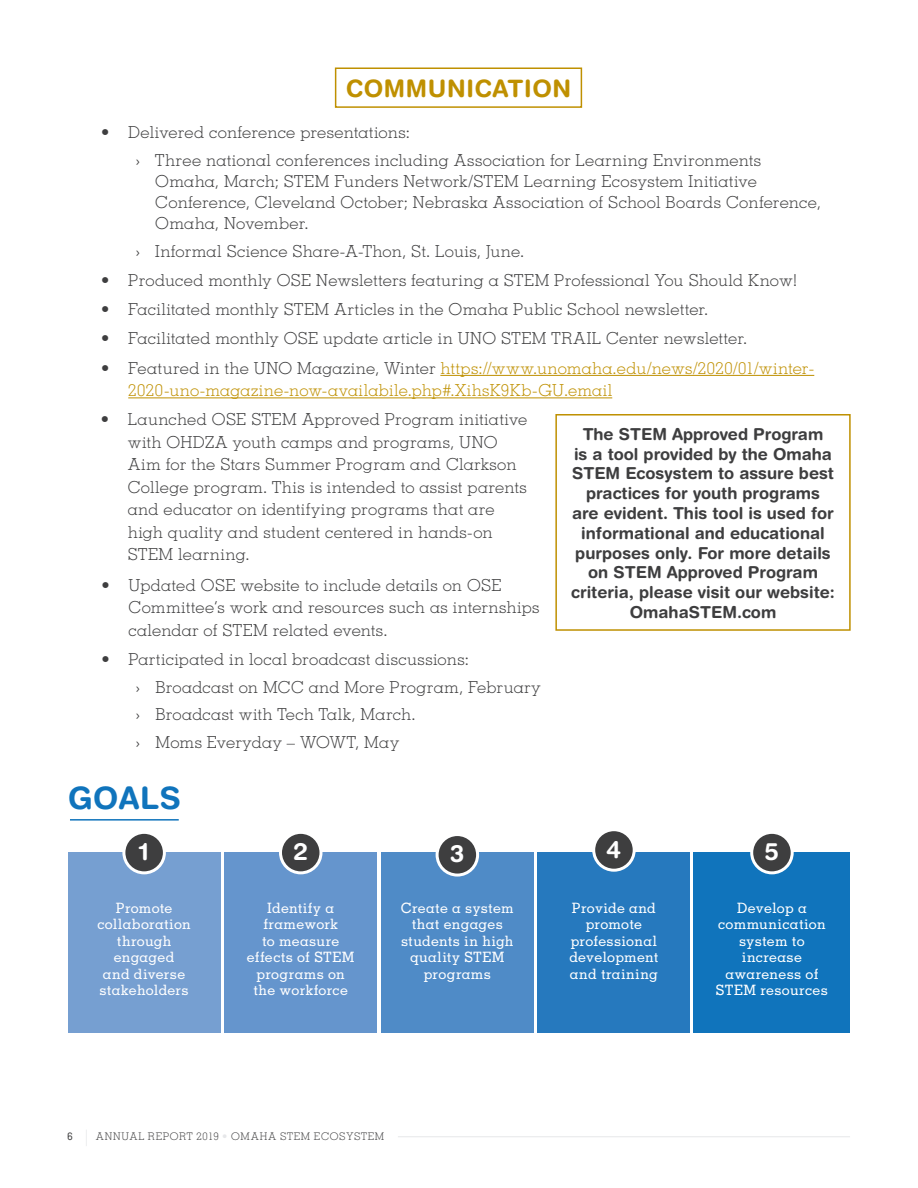
<style>
.page{position:relative;width:918px;height:1188px;background:#fff}
.page>*{position:absolute;margin:0;border:0;box-sizing:border-box;transform-origin:0 0}
.Copy{font:700 30.9px "Helvetica Rounded LT Std";letter-spacing:.015em;color:#1074bc}
.Copy-2{font:700 24px "Helvetica Rounded LT Std";letter-spacing:.025em;color:#bf9000}
.Copy-3{font:700 24px "Helvetica Rounded LT Std";color:#fff}
.t1{font:300 16.5px/22.5px "Memphis LT Std";letter-spacing:.02em;color:#3e3e3f}
.t2{font:700 16.5px/19.8px "Helvetica Rounded LT Std";color:#3e3e3f;text-align:center}
.t3{font:300 16.5px/22.5px "Memphis LT Std";letter-spacing:.02em;color:#bf9000}
.Copy-4{font:500 14.25px/16.5px "Memphis LT Std";letter-spacing:.015em;color:#fff;text-align:center}
.t4{font:300 10.5px "Memphis LT Std";letter-spacing:.07em;color:#3e3e3f}
.s1{color:#3e3e3f}
.s2{font-weight:500}
.s3{font-size:16.5px;color:#e6e7e9}
.s4{color:#e6e7e9}
</style>
<div class="page">
<hr style="left:398px;top:1136px;width:452px;height:1px;background:#e6e7e9">
<hr style="left:70px;top:819px;width:109px;height:2px;background:#1074bc">
<div style="left:68px;top:853px;width:153px;height:180px;background:#769fd1"></div>
<div style="left:224px;top:853px;width:153px;height:180px;background:#6595cd"></div>
<div style="left:381px;top:853px;width:153px;height:180px;background:#4f8bc7"></div>
<div style="left:538px;top:853px;width:152px;height:180px;background:#2679be"></div>
<div style="left:694px;top:853px;width:156px;height:180px;background:#1074bc"></div>
<div style="left:124px;top:832px;width:40px;height:41px;background:#3e3e3f;border-radius:50%"></div>
<div style="left:122px;top:831px;width:44px;height:43px;border:3px solid #fff;border-radius:50%"></div>
<div style="left:280px;top:832px;width:41px;height:41px;background:#3e3e3f;border-radius:50%"></div>
<div style="left:279px;top:831px;width:43px;height:43px;border:3px solid #fff;border-radius:50%"></div>
<div style="left:437px;top:835px;width:41px;height:40px;background:#3e3e3f;border-radius:50%"></div>
<div style="left:436px;top:833px;width:43px;height:44px;border:3px solid #fff;border-radius:50%"></div>
<div style="left:594px;top:830px;width:40px;height:40px;background:#3e3e3f;border-radius:50%"></div>
<div style="left:592px;top:828px;width:44px;height:44px;border:3px solid #fff;border-radius:50%"></div>
<div style="left:752px;top:832px;width:40px;height:41px;background:#3e3e3f;border-radius:50%"></div>
<div style="left:750px;top:831px;width:44px;height:43px;border:3px solid #fff;border-radius:50%"></div>
<hr style="left:440px;top:375px;width:374px;height:1px;background:#bf9000">
<hr style="left:128px;top:397px;width:484px;height:1px;background:#bf9000">
<div style="left:335px;top:68px;width:247px;height:40px;border:2px solid #bf9000"></div>
<div style="left:555px;top:414px;width:296px;height:217px;border:2px solid #bf9000"></div>
<p class="Copy-2" style="left:346px;top:74px;width:227px">COMMUNICATION</p>
<p class="t1" style="left:101px;top:121px;width:310px">• Delivered conference presentations:</p>
<p class="t1" style="left:155px;top:150px;width:667px;line-height:21px;text-indent:-20px">› Three national conferences including Association for Learning Environments Omaha, March; STEM Funders Network/STEM Learning Ecosystem Initiative Conference, Cleveland October; Nebraska Association of School Boards Conference, Omaha, November.</p>
<p class="t1" style="left:135px;top:240px;width:391px">› Informal Science Share-A-Thon, St. Louis, June.</p>
<p class="t1" style="left:101px;top:269px;width:698px">• Produced monthly OSE Newsletters featuring a STEM Professional You Should Know!</p>
<p class="t1" style="left:101px;top:298px;width:609px">• Facilitated monthly STEM Articles in the Omaha Public School newsletter.</p>
<p class="t1" style="left:101px;top:327px;width:648px">• Facilitated monthly OSE update article in UNO STEM TRAIL Center newsletter.</p>
<p class="t3" style="left:128px;top:357px;width:688px;text-indent:-27px"><span class="s1">• Featured in the UNO Magazine, Winter</span> https://www.unomaha.edu/news/2020/01/winter-<br>2020-uno-magazine-now-availabile.php#.XihsK9Kb-GU.email</p>
<p class="t1" style="left:128px;top:408px;width:401px;text-indent:-27px">• Launched OSE STEM Approved Program initiative with OHDZA youth camps and programs, UNO Aim for the Stars Summer Program and Clarkson College program. This is intended to assist parents and educator on identifying programs that are high quality and student centered in hands-on STEM learning.</p>
<p class="t2" style="left:571px;top:424px;width:265px">The STEM Approved Program<br>is a tool provided by the Omaha<br>STEM Ecosystem to assure best practices for youth programs are evident. This tool is used for informational and educational purposes only. For more details on STEM Approved Program criteria, please visit our website:<br>OmahaSTEM.com</p>
<p class="t1" style="left:128px;top:573px;width:413px;text-indent:-27px">• Updated OSE website to include details on OSE<br>Committee’s work and resources such as internships calendar of STEM related events.</p>
<p class="t1" style="left:101px;top:648px;width:369px">• Participated in local broadcast discussions:</p>
<p class="t1" style="left:135px;top:675px;width:407px">› Broadcast on MCC and More Program, February</p>
<p class="t1" style="left:135px;top:703px;width:282px">› Broadcast with Tech Talk, March.</p>
<p class="t1" style="left:135px;top:731px;width:265px">› Moms Everyday – WOWT, May</p>
<p class="Copy" style="left:68px;top:779px;width:115px">GOALS</p>
<p class="Copy-3" style="left:139px;top:837px;width:11px">1</p>
<p class="Copy-3" style="left:294px;top:837px;width:16px">2</p>
<p class="Copy-3" style="left:450px;top:839px;width:16px">3</p>
<p class="Copy-3" style="left:607px;top:834px;width:16px">4</p>
<p class="Copy-3" style="left:765px;top:837px;width:16px">5</p>
<p class="Copy-4" style="left:97px;top:899px;width:95px">Promote collaboration through</p>
<p class="Copy-4" style="left:100px;top:949px;width:91px">engaged and diverse stakeholders</p>
<p class="Copy-4" style="left:247px;top:900px;width:109px">Identify a framework<br>to measure effects of STEM programs on the workforce</p>
<p class="Copy-4" style="left:401px;top:900px;width:114px">Create a system that engages students in high quality STEM programs</p>
<p class="Copy-4" style="left:569px;top:900px;width:91px">Provide and promote professional development and training</p>
<p class="Copy-4" style="left:716px;top:900px;width:114px">Develop a communication system to increase awareness of<br>STEM resources</p>
<p class="t4" style="left:68px;top:1130px;width:318px"><span class="s2">6</span> <span class="s3">|</span> ANNUAL REPORT 2019 <span class="s4">•</span> OMAHA STEM ECOSYSTEM</p>
</div>
